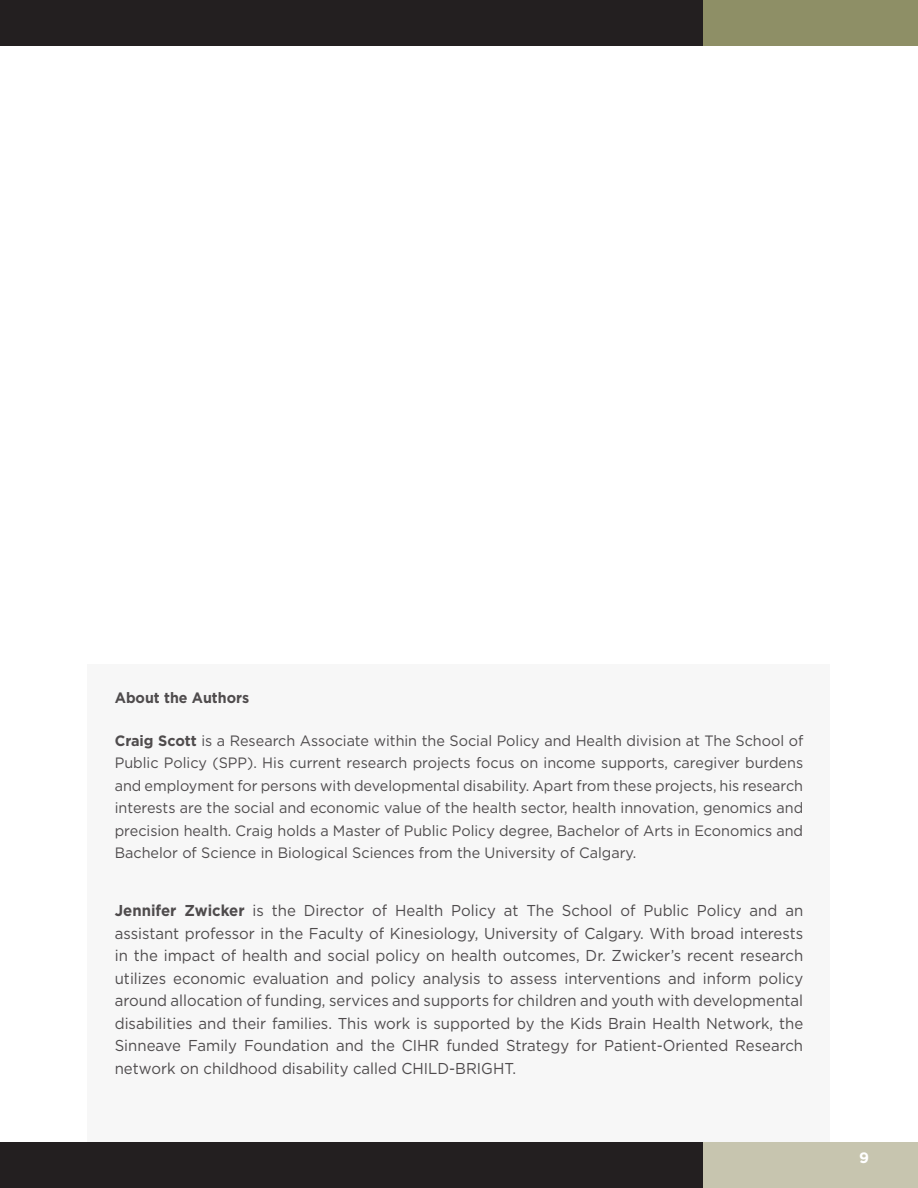
<style>
.page{position:relative;width:918px;height:1188px;background:#fff}
.page>*{position:absolute;margin:0;border:0;box-sizing:border-box;transform-origin:0 0}
.t1{font:15.75px/22.5px "Gotham";color:#231f20;text-align:justify;scale:.95 1}
.t2{font:15px/22.5px "Gotham";color:#231f20;text-align:justify;scale:.96 1}
.t3{font:700 15px "Gotham";color:#231f20;scale:.95 1}
.t4{font:700 15px "Gotham";color:#fff}
.s1{font-weight:700}
</style>
<div class="page">
<div style="left:703px;top:1143px;width:215px;height:45px;background:#c7c5af"></div>
<div style="left:0;top:1143px;width:703px;height:45px;background:#231f20"></div>
<div style="left:703px;top:0;width:215px;height:45px;background:#8e8f66"></div>
<div style="left:0;top:0;width:703px;height:45px;background:#231f20"></div>
<div style="left:88px;top:664px;width:742px;height:477px;background:#f5f5f6"></div>
<p class="t3" style="left:115px;top:688px;width:143px">About the Authors</p>
<p class="t2" style="left:115px;top:729px;width:719px"><span class="s1">Craig Scott</span> is a Research Associate within the Social Policy and Health division at The School of Public Policy (SPP). His current research projects focus on income supports, caregiver burdens and employment for persons with developmental disability. Apart from these projects, his research interests are the social and economic value of the health sector, health innovation, genomics and precision health. Craig holds a Master of Public Policy degree, Bachelor of Arts in Economics and Bachelor of Science in Biological Sciences from the University of Calgary.</p>
<p class="t1" style="left:115px;top:899px;width:726px"><span class="s1">Jennifer Zwicker</span> is the Director of Health Policy at The School of Public Policy and an assistant professor in the Faculty of Kinesiology, University of Calgary. With broad interests in the impact of health and social policy on health outcomes, Dr. Zwicker’s recent research utilizes economic evaluation and policy analysis to assess interventions and inform policy around allocation of funding, services and supports for children and youth with developmental disabilities and their families. This work is supported by the Kids Brain Health Network, the Sinneave Family Foundation and the CIHR funded Strategy for Patient-Oriented Research network on childhood disability called CHILD-BRIGHT.</p>
<p class="t4" style="left:859px;top:1148px;width:11px">9</p>
</div>
